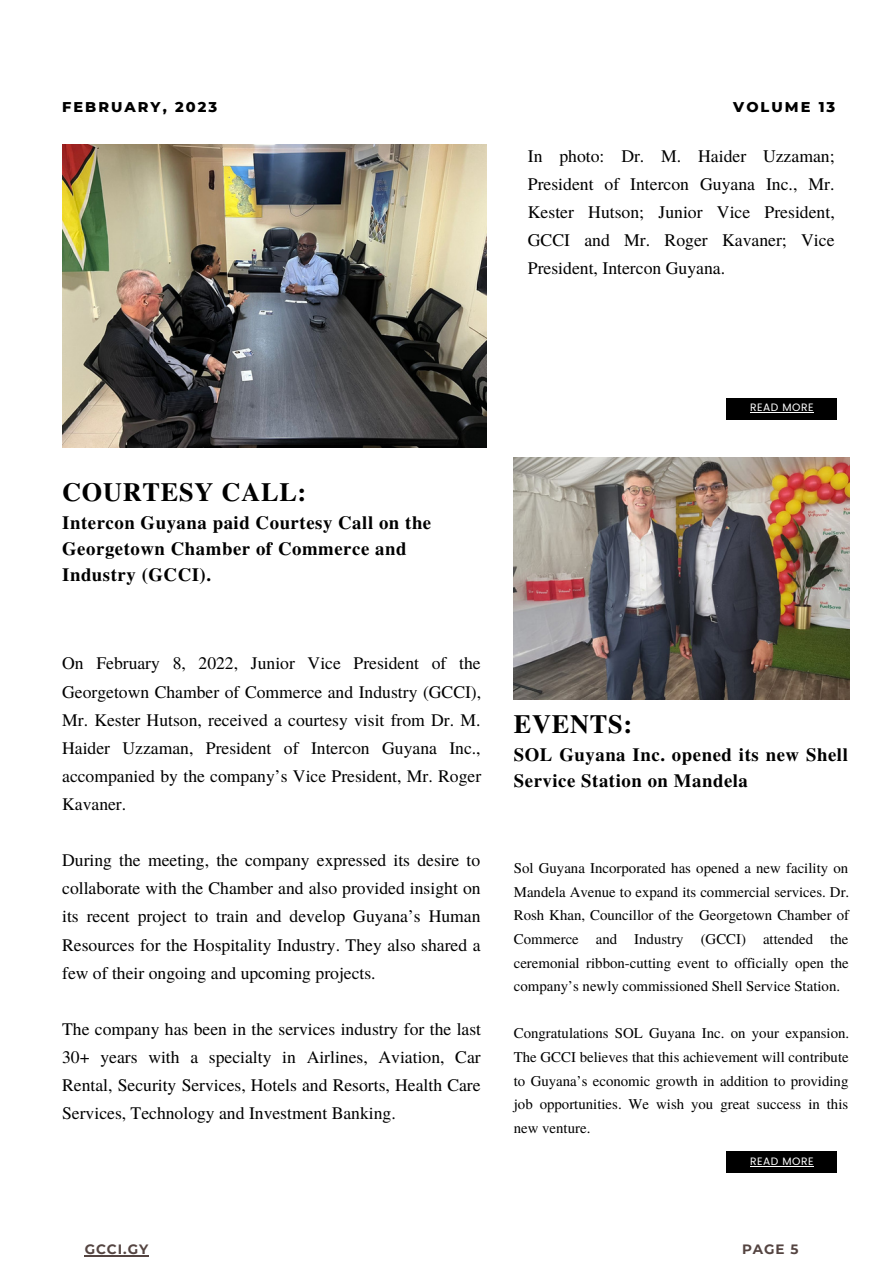
<style>
.page{position:relative;width:893px;height:1264px;background:#fff}
.page>*{position:absolute;margin:0;border:0;box-sizing:border-box;transform-origin:0 0}
.t1{font:700 26.25px "Te X Gyre Termes";letter-spacing:.03em;color:#000}
.t2{font:700 18.75px/25.8px "Te X Gyre Termes";letter-spacing:.03em;color:#000}
.t3{font:17.7px/28px "Te X Gyre Termes";color:#000;text-align:justify}
.t4{font:17.55px/28px "Te X Gyre Termes";color:#000;text-align:justify}
.t5{font:14.85px/23.5px "Te X Gyre Termes";color:#000;text-align:justify}
.t6{font:800 14.4px "Montserrat";letter-spacing:.14em;color:#000}
.t7{font:700 13.5px "Montserrat";letter-spacing:.07em;color:#544441}
.t8{font:10.65px "Poppins";letter-spacing:.05em;color:#fff}
</style>
<div class="page">
<img style="left:62px;top:145px;width:424px;height:302px">
<div style="left:726px;top:398px;width:110px;height:21px;background:#000"></div>
<img style="left:514px;top:457px;width:334px;height:242px">
<div style="left:726px;top:1151px;width:110px;height:22px;background:#000"></div>
<hr style="left:750px;top:412px;width:64px;height:1px;background:#fff">
<hr style="left:85px;top:1254px;width:64px;height:1px;background:#544441">
<hr style="left:750px;top:1165px;width:64px;height:1px;background:#fff">
<p class="t6" style="left:62px;top:98px;width:156px">FEBRUARY, 2023</p>
<p class="t6" style="left:733px;top:98px;width:103px">VOLUME 13</p>
<p class="t3" style="left:528px;top:141px;width:308px">In photo: Dr. M. Haider Uzzaman; President of Intercon Guyana Inc., Mr.<br>Kester Hutson; Junior Vice President, GCCI and Mr. Roger Kavaner; Vice President, Intercon Guyana.</p>
<h1 class="t1" style="left:62px;top:471px;width:246px">COURTESY CALL:</h1>
<p class="t2" style="left:62px;top:509px;width:370px">Intercon Guyana paid Courtesy Call on the<br>Georgetown Chamber of Commerce and<br>Industry (GCCI).</p>
<p class="t4" style="left:62px;top:648px;width:420px">On February 8, 2022, Junior Vice President of the Georgetown Chamber of Commerce and Industry (GCCI), Mr. Kester Hutson, received a courtesy visit from Dr. M.<br>Haider Uzzaman, President of Intercon Guyana Inc., accompanied by the company’s Vice President, Mr. Roger Kavaner.</p>
<p class="t4" style="left:62px;top:845px;width:420px">During the meeting, the company expressed its desire to collaborate with the Chamber and also provided insight on its recent project to train and develop Guyana’s Human Resources for the Hospitality Industry. They also shared a few of their ongoing and upcoming projects.</p>
<p class="t4" style="left:62px;top:1014px;width:420px">The company has been in the services industry for the last 30+ years with a specialty in Airlines, Aviation, Car Rental, Security Services, Hotels and Resorts, Health Care Services, Technology and Investment Banking.</p>
<p class="t8" style="left:750px;top:400px;width:65px">READ MORE</p>
<h1 class="t1" style="left:514px;top:704px;width:120px">EVENTS:</h1>
<p class="t2" style="left:514px;top:741px;width:335px">SOL Guyana Inc. opened its new Shell<br>Service Station on Mandela</p>
<p class="t5" style="left:514px;top:855px;width:337px">Sol Guyana Incorporated has opened a new facility on Mandela Avenue to expand its commercial services. Dr.<br>Rosh Khan, Councillor of the Georgetown Chamber of Commerce and Industry (GCCI) attended the ceremonial ribbon-cutting event to officially open the company’s newly commissioned Shell Service Station.</p>
<p class="t5" style="left:514px;top:1020px;width:337px">Congratulations SOL Guyana Inc. on your expansion.<br>The GCCI believes that this achievement will contribute to Guyana’s economic growth in addition to providing job opportunities. We wish you great success in this new venture.</p>
<p class="t8" style="left:750px;top:1153px;width:65px">READ MORE</p>
<p class="t7" style="left:85px;top:1240px;width:65px">GCCI.GY</p>
<p class="t7" style="left:742px;top:1241px;width:58px">PAGE 5</p>
</div>
